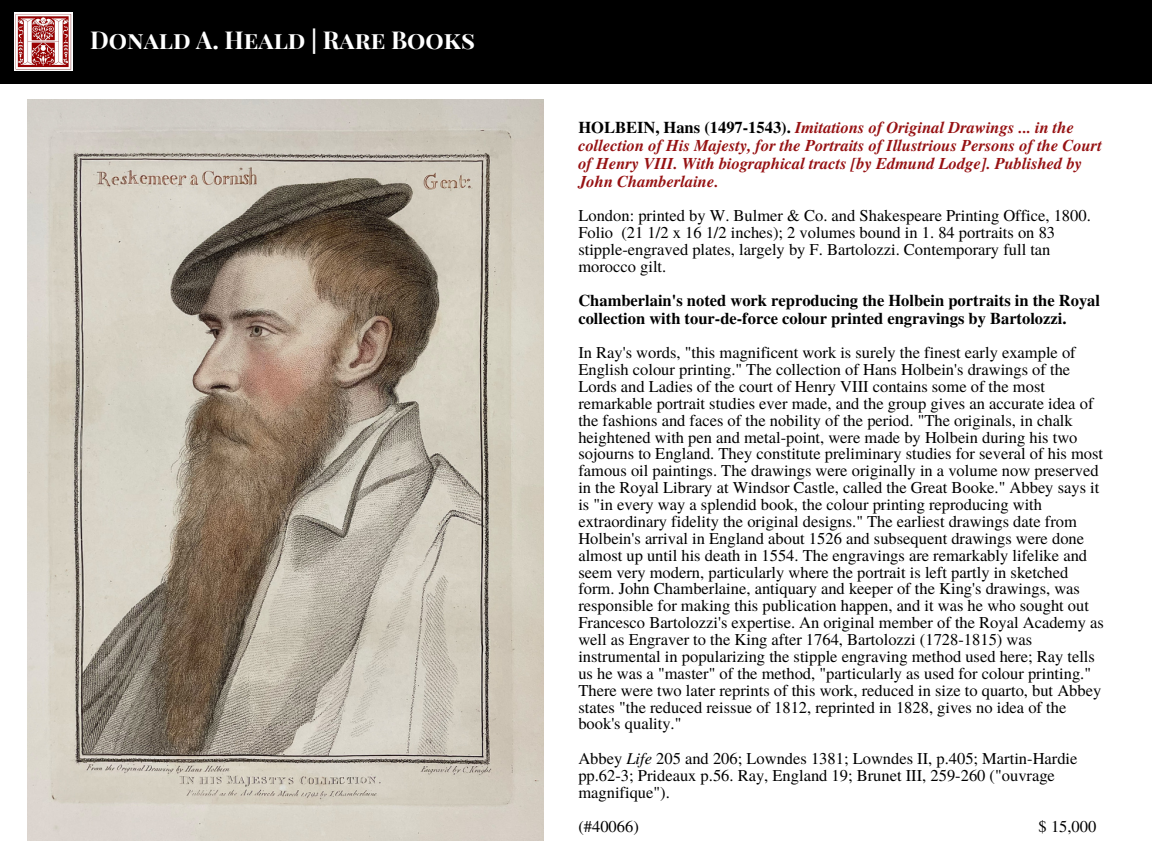
<style>
.page{position:relative;width:1152px;height:864px;background:#fff}
.page>*{position:absolute;margin:0;border:0;box-sizing:border-box;transform-origin:0 0}
.t1{font:700 24.15px "Playfair Display SC";color:#fff}
.t2{font:16.5px/16.8px "Te X Gyre Termes";color:#000}
.t3{font:italic 700 16.5px/18px "Te X Gyre Termes";color:#961213}
.t4{font:700 16.5px/18px "Te X Gyre Termes";color:#000}
.s1{font-style:normal;color:#000}
.s2{font-style:italic}
</style>
<div class="page">
<div style="left:0;top:0;width:1152px;height:82px;background:#000"></div>
<img style="left:14px;top:12px;width:59px;height:59px">
<img style="left:27px;top:99px;width:516px;height:741px">
<h1 class="t1" style="left:90px;top:22px;width:387px">Donald A. Heald | Rare Books</h1>
<h1 class="t1" style="left:87px;top:24px;width:387px">Donald A. Heald | Rare Books</h1>
<p class="t3" style="left:578px;top:118px;width:525px"><span class="s1">HOLBEIN, Hans (1497-1543).</span> Imitations of Original Drawings ... in the collection of His Majesty, for the Portraits of Illustrious Persons of the Court of Henry VIII. With biographical tracts [by Edmund Lodge]. Published by John Chamberlaine.</p>
<p class="t2" style="left:578px;top:206px;width:514px">London: printed by W. Bulmer &amp; Co. and Shakespeare Printing Office, 1800.<br>Folio (21 1/2 x 16 1/2 inches); 2 volumes bound in 1. 84 portraits on 83 stipple-engraved plates, largely by F. Bartolozzi. Contemporary full tan morocco gilt.</p>
<p class="t4" style="left:578px;top:291px;width:523px">Chamberlain's noted work reproducing the Holbein portraits in the Royal collection with tour-de-force colour printed engravings by Bartolozzi.</p>
<p class="t2" style="left:578px;top:343px;width:527px">In Ray's words, "this magnificent work is surely the finest early example of English colour printing." The collection of Hans Holbein's drawings of the Lords and Ladies of the court of Henry VIII contains some of the most remarkable portrait studies ever made, and the group gives an accurate idea of the fashions and faces of the nobility of the period. "The originals, in chalk heightened with pen and metal-point, were made by Holbein during his two sojourns to England. They constitute preliminary studies for several of his most famous oil paintings. The drawings were originally in a volume now preserved in the Royal Library at Windsor Castle, called the Great Booke." Abbey says it is "in every way a splendid book, the colour printing reproducing with extraordinary fidelity the original designs." The earliest drawings date from Holbein's arrival in England about 1526 and subsequent drawings were done almost up until his death in 1554. The engravings are remarkably lifelike and seem very modern, particularly where the portrait is left partly in sketched form. John Chamberlaine, antiquary and keeper of the King's drawings, was responsible for making this publication happen, and it was he who sought out Francesco Bartolozzi's expertise. An original member of the Royal Academy as well as Engraver to the King after 1764, Bartolozzi (1728-1815) was instrumental in popularizing the stipple engraving method used here; Ray tells us he was a "master" of the method, "particularly as used for colour printing." There were two later reprints of this work, reduced in size to quarto, but Abbey states "the reduced reissue of 1812, reprinted in 1828, gives no idea of the book's quality."</p>
<p class="t2" style="left:578px;top:750px;width:501px">Abbey <span class="s2">Life</span> 205 and 206; Lowndes 1381; Lowndes II, p.405; Martin-Hardie pp.62-3; Prideaux p.56. Ray, England 19; Brunet III, 259-260 ("ouvrage magnifique").</p>
<p class="t2" style="left:578px;top:817px;width:62px">(#40066)</p>
<p class="t2" style="left:1039px;top:817px;width:59px">$ 15,000</p>
</div>
